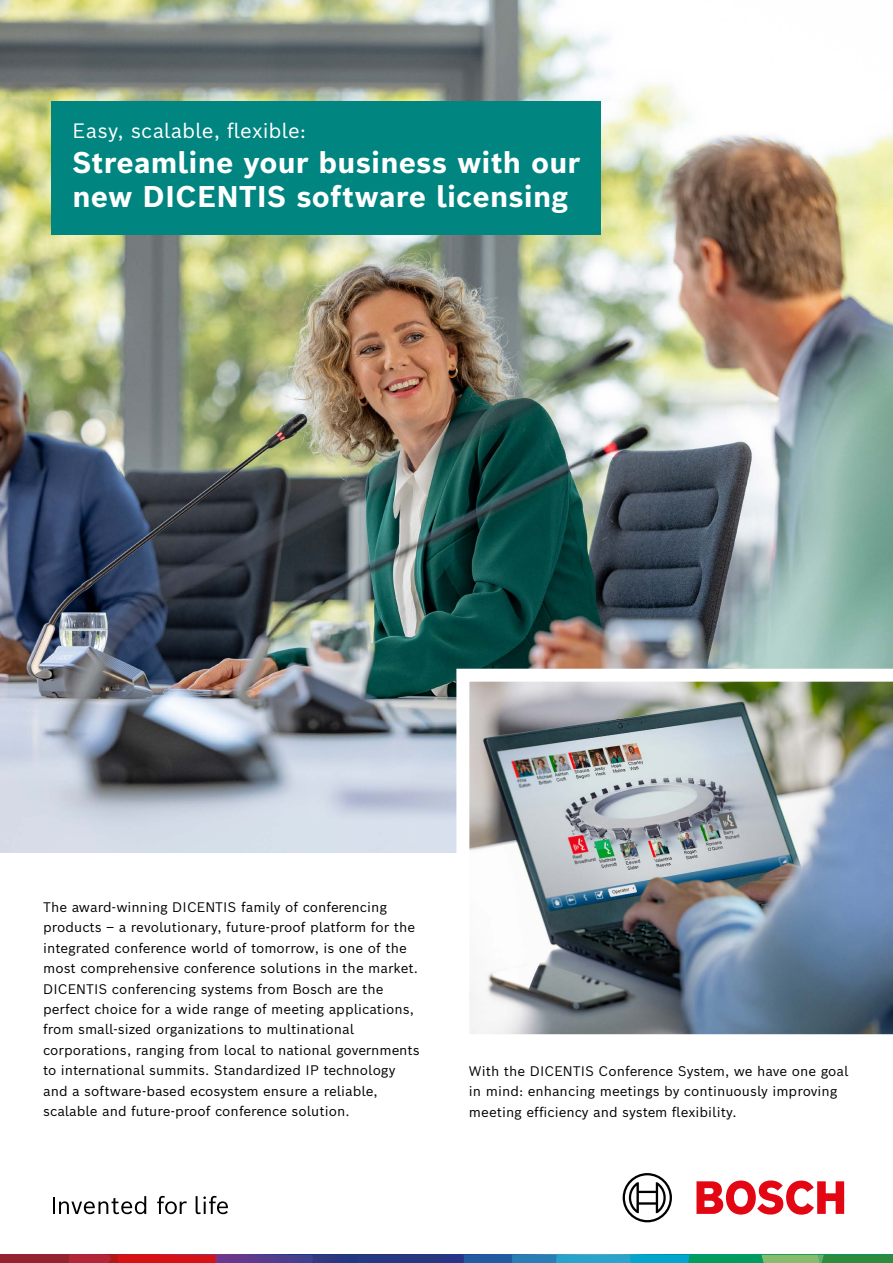
<style>
.page{position:relative;width:893px;height:1263px;background:#fff}
.page>*{position:absolute;margin:0;border:0;box-sizing:border-box;transform-origin:0 0}
.t1{font:700 29.1px/34.3px "Bosch Sans";letter-spacing:.005em;color:#fff}
.t2{font:20.25px "Bosch Sans";letter-spacing:.005em;color:#fff}
.t3{font:13.5px/20.4px "Bosch Sans";letter-spacing:.005em;color:#000}
</style>
<div class="page">
<svg style="left:53px;top:1196px;width:93px;height:18px"></svg>
<svg style="left:157px;top:1196px;width:30px;height:18px"></svg>
<svg style="left:196px;top:1196px;width:32px;height:18px"></svg>
<svg style="left:696px;top:1180px;width:148px;height:34px"></svg>
<svg style="left:623px;top:1173px;width:49px;height:49px"></svg>
<div style="left:0;top:1255px;width:69px;height:8px;background:#942330"></div>
<svg style="left:69px;top:1255px;width:824px;height:8px;background:#4a6377"></svg>
<img style="left:0;top:0;width:893px;height:852px">
<img style="left:77px;top:19px;width:204px;height:82px">
<img style="left:450px;top:662px;width:443px;height:373px">
<div style="left:51px;top:101px;width:550px;height:134px;background:#008581"></div>
<h2 class="t2" style="left:73px;top:114px;width:235px">Easy, scalable, flexible:</h2>
<h1 class="t1" style="left:73px;top:142px;width:509px">Streamline your business with our new DICENTIS software licensing</h1>
<p class="t3" style="left:43px;top:896px;width:378px">The award-winning DICENTIS family of conferencing products – a revolutionary, future-proof platform for the integrated conference world of tomorrow, is one of the most comprehensive conference solutions in the market.<br>DICENTIS conferencing systems from Bosch are the perfect choice for a wide range of meeting applications, from small-sized organizations to multinational corporations, ranging from local to national governments to international summits. Standardized IP technology and a software-based ecosystem ensure a reliable, scalable and future-proof conference solution.</p>
<p class="t3" style="left:469px;top:1059px;width:381px">With the DICENTIS Conference System, we have one goal in mind: enhancing meetings by continuously improving meeting efficiency and system flexibility.</p>
</div>
